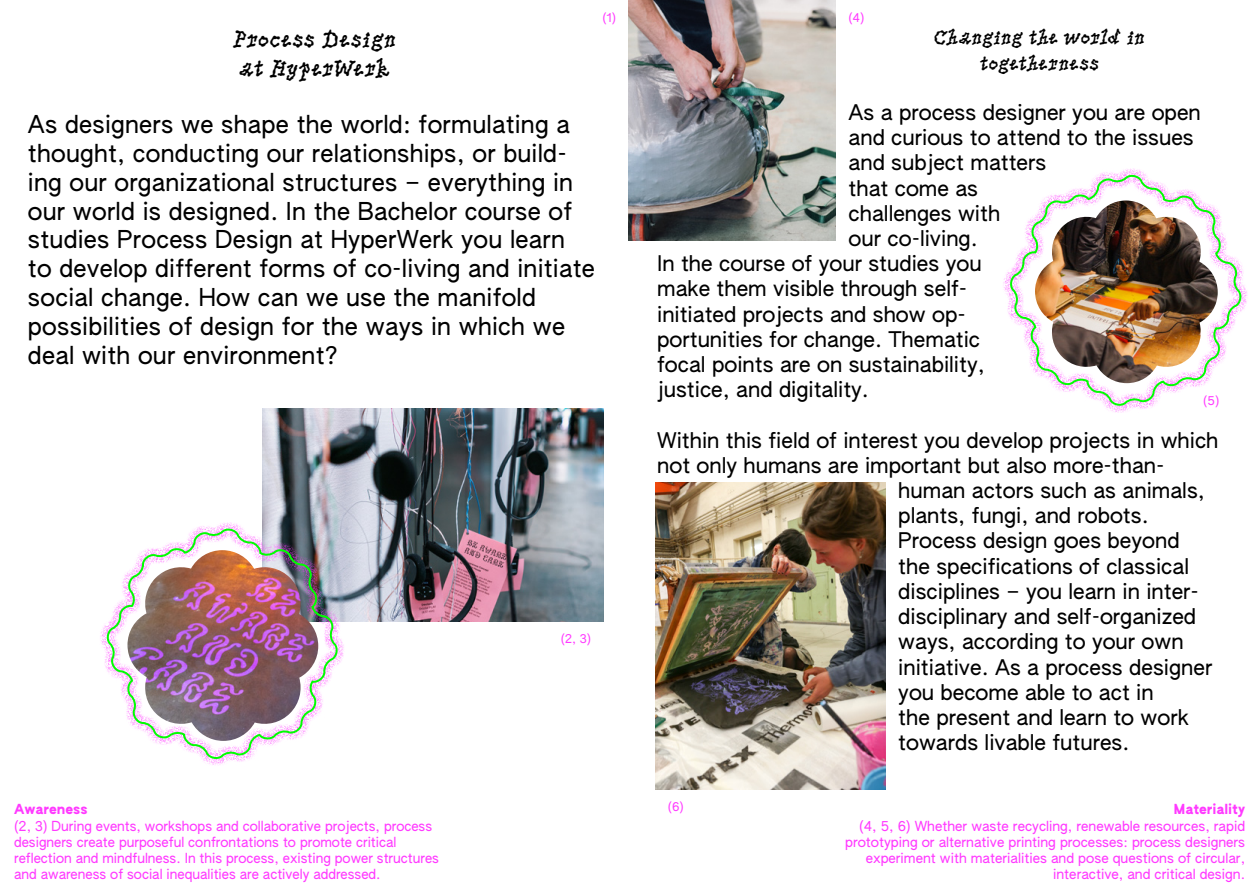
<style>
.page{position:relative;width:1259px;height:893px;background:#fff}
.page>*{position:absolute;margin:0;border:0;box-sizing:border-box;transform-origin:0 0}
.t1{font:24px/28.8px "AUTHENTIC Sans 90";letter-spacing:.01em;color:#000}
.t2{font:24px/28.8px "Pic Nic";letter-spacing:-.015em;color:#000}
.t3{font:21px "AUTHENTIC Sans 90";color:#000}
.t4{font:21px/25.2px "Pic Nic";letter-spacing:-.035em;color:#000;text-align:center}
.t5{font:13.5px/16.2px "AUTHENTIC Sans 90";color:#ff3aff;text-align:right}
.t6{font:13.5px "AUTHENTIC Sans 150";color:#ff3aff}
.t7{font:12px "AUTHENTIC Sans 90";color:#ff3aff}
</style>
<div class="page">
<img style="left:655px;top:482px;width:230px;height:307px">
<img style="left:629px;top:0;width:206px;height:240px">
<svg style="left:1003px;top:168px;width:245px;height:245px"></svg>
<img style="left:1009px;top:174px;width:233px;height:232px">
<img style="left:262px;top:408px;width:342px;height:213px">
<svg style="left:100px;top:522px;width:245px;height:243px"></svg>
<img style="left:106px;top:528px;width:232px;height:232px">
<p class="t2" style="left:232px;top:24px;width:166px">Process Design at HyperWerk</p>
<p class="t1" style="left:28px;top:110px;width:568px">As designers we shape the world: formulating a thought, conducting our relationships, or build&shy;ing our organizational structures – everything in our world is designed. In the Bachelor course of studies Process Design at HyperWerk you learn<br>to develop different forms of co-living and initiate social change. How can we use the manifold possibilities of design for the ways in which we deal with our environment?</p>
<p class="t7" style="left:602px;top:10px;width:15px">(1)</p>
<p class="t6" style="left:14px;top:801px;width:75px">Awareness</p>
<p class="t5" style="left:14px;top:817px;width:426px;text-align:left">(2, 3) During events, workshops and collaborative projects, process designers create purposeful confrontations to promote critical reflection and mindfulness. In this process, existing power structures and awareness of social inequalities are actively addressed.</p>
<p class="t7" style="left:561px;top:631px;width:32px">(2, 3)</p>
<p class="t7" style="left:848px;top:10px;width:17px">(4)</p>
<p class="t4" style="left:933px;top:24px;width:213px">Changing the world in togetherness</p>
<p class="t3" style="left:848px;top:100px;width:354px">As a process designer you are open</p>
<p class="t3" style="left:848px;top:125px;width:347px">and curious to attend to the issues</p>
<p class="t3" style="left:848px;top:150px;width:199px">and subject matters</p>
<p class="t3" style="left:848px;top:175px;width:131px">that come as</p>
<p class="t3" style="left:848px;top:200px;width:153px">challenges with</p>
<p class="t3" style="left:848px;top:226px;width:131px">our co-living.</p>
<p class="t3" style="left:657px;top:251px;width:326px">In the course of your studies you</p>
<p class="t3" style="left:657px;top:276px;width:312px">make them visible through self-</p>
<p class="t3" style="left:657px;top:301px;width:310px">initiated projects and show op-</p>
<p class="t3" style="left:657px;top:326px;width:324px">portunities for change. Thematic</p>
<p class="t3" style="left:657px;top:352px;width:329px">focal points are on sustainability,</p>
<p class="t3" style="left:657px;top:377px;width:213px">justice, and digitality.</p>
<p class="t3" style="left:657px;top:427px;width:563px">Within this field of interest you develop projects in which</p>
<p class="t3" style="left:657px;top:452px;width:509px">not only humans are important but also more-than-</p>
<p class="t3" style="left:898px;top:478px;width:308px">human actors such as animals,</p>
<p class="t3" style="left:898px;top:503px;width:252px">plants, fungi, and robots.</p>
<p class="t3" style="left:898px;top:528px;width:283px">Process design goes beyond</p>
<p class="t3" style="left:898px;top:553px;width:292px">the specifications of classical</p>
<p class="t3" style="left:898px;top:578px;width:302px">disciplines – you learn in inter-</p>
<p class="t3" style="left:898px;top:604px;width:299px">disciplinary and self-organized</p>
<p class="t3" style="left:898px;top:629px;width:287px">ways, according to your own</p>
<p class="t3" style="left:898px;top:654px;width:315px">initiative. As a process designer</p>
<p class="t3" style="left:898px;top:679px;width:257px">you become able to act in</p>
<p class="t3" style="left:898px;top:704px;width:292px">the present and learn to work</p>
<p class="t3" style="left:898px;top:730px;width:233px">towards livable futures.</p>
<p class="t7" style="left:1203px;top:394px;width:18px">(5)</p>
<p class="t7" style="left:668px;top:800px;width:17px">(6)</p>
<p class="t6" style="left:1174px;top:801px;width:73px">Materiality</p>
<p class="t5" style="left:845px;top:817px;width:401px">(4, 5, 6) Whether waste recycling, renewable resources, rapid prototyping or alternative printing processes: process designers experiment with materialities and pose questions of circular, interactive, and critical design.</p>
</div>
